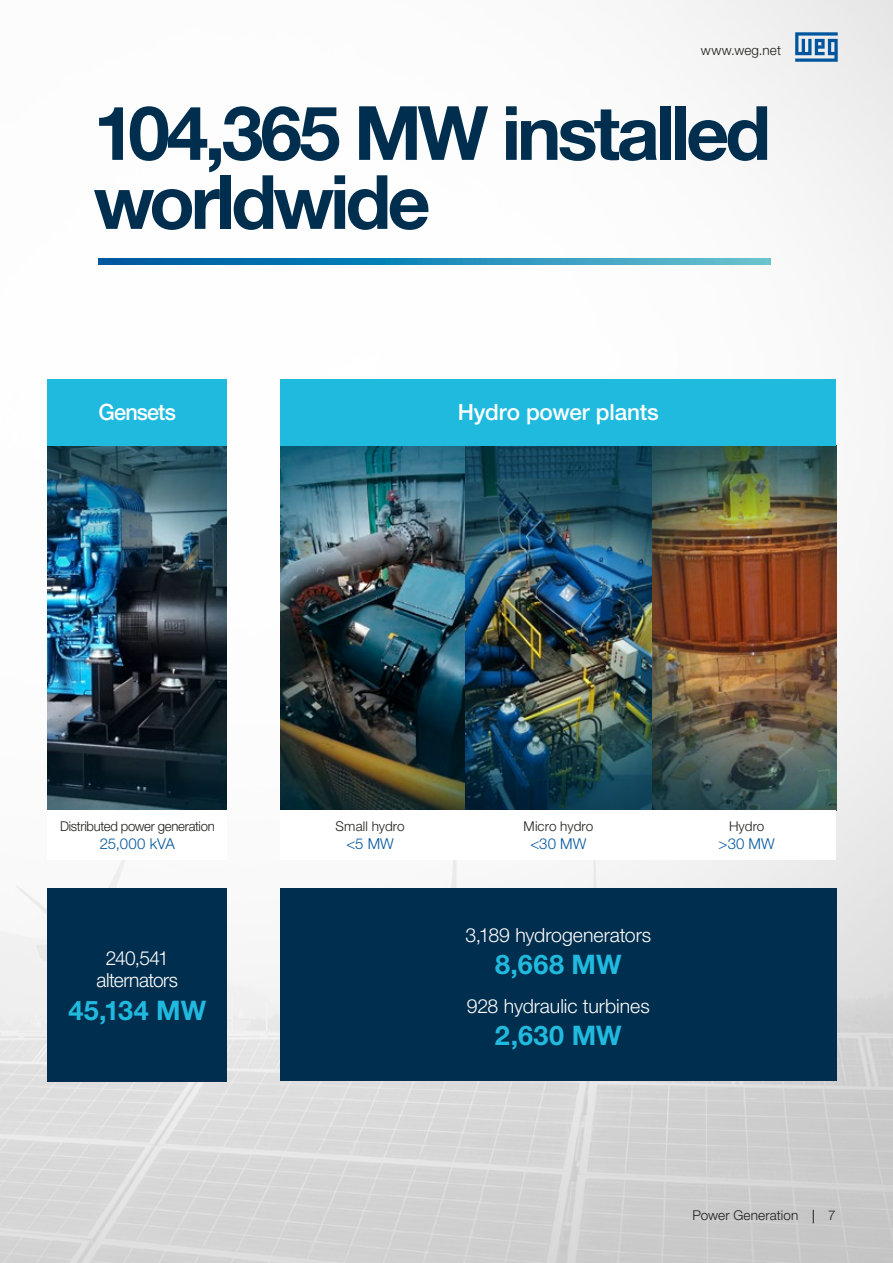
<style>
.page{position:relative;width:893px;height:1263px;background:#fff}
.page>*{position:absolute;margin:0;border:0;box-sizing:border-box;transform-origin:0 0}
.t1{font:700 75px/69px "Helvetica Neue LT Pro";letter-spacing:-.055em;color:#002e4e}
.t2{font:700 27px "Helvetica Neue LT Pro";letter-spacing:.015em;color:#20badf}
.t3{font:500 22.5px "Helvetica Neue LT Pro";letter-spacing:-.01em;color:#fff}
.t4{font:500 22.5px "Helvetica Neue LT Pro";letter-spacing:-.04em;color:#fff;scale:.96 1}
.t5{font:300 19.5px/22.5px "Helvetica Neue LT Pro";letter-spacing:-.01em;color:#fff;text-align:center}
.t6{font:300 15px "Helvetica Neue LT Pro";letter-spacing:.005em;color:#00569e}
.t7{font:300 13.5px "Helvetica Neue LT Pro";color:#1d1d1b}
.t8{font:300 13.5px "Helvetica Neue LT Pro";letter-spacing:-.02em;color:#1d1d1b}
</style>
<div class="page">
<img style="left:0;top:0;width:893px;height:1263px">
<svg style="left:795px;top:32px;width:43px;height:30px"></svg>
<svg style="left:813px;top:1210px;width:1px;height:13px"></svg>
<div style="left:48px;top:889px;width:179px;height:193px;background:#002e4e"></div>
<div style="left:280px;top:889px;width:556px;height:192px;background:#002e4e"></div>
<img style="left:464px;top:446px;width:189px;height:364px">
<img style="left:48px;top:446px;width:179px;height:364px">
<img style="left:653px;top:446px;width:183px;height:364px">
<img style="left:280px;top:446px;width:184px;height:364px">
<svg style="left:98px;top:259px;width:672px;height:5px"></svg>
<div style="left:48px;top:810px;width:179px;height:49px;background:#fff"></div>
<div style="left:280px;top:379px;width:556px;height:67px;background:#20badf"></div>
<div style="left:280px;top:810px;width:556px;height:49px;background:#fff"></div>
<div style="left:48px;top:379px;width:179px;height:67px;background:#20badf"></div>
<p class="t7" style="left:701px;top:42px;width:82px">www.weg.net</p>
<h1 class="t1" style="left:94px;top:96px;width:679px">104,365 MW installed worldwide</h1>
<p class="t4" style="left:99px;top:398px;width:82px">Gensets</p>
<p class="t3" style="left:458px;top:398px;width:203px">Hydro power plants</p>
<p class="t8" style="left:60px;top:818px;width:156px">Distributed power generation</p>
<p class="t6" style="left:100px;top:835px;width:76px">25,000 kVA</p>
<p class="t5" style="left:96px;top:946px;width:83px">240,541 alternators</p>
<h2 class="t2" style="left:68px;top:993px;width:139px">45,134 MW</h2>
<p class="t7" style="left:336px;top:818px;width:71px">Small hydro</p>
<p class="t6" style="left:346px;top:835px;width:49px">&lt;5 MW</p>
<p class="t7" style="left:524px;top:818px;width:71px">Micro hydro</p>
<p class="t6" style="left:530px;top:835px;width:58px">&lt;30 MW</p>
<p class="t5" style="left:465px;top:923px;width:187px">3,189 hydrogenerators</p>
<h2 class="t2" style="left:495px;top:947px;width:128px">8,668 MW</h2>
<p class="t5" style="left:467px;top:994px;width:185px">928 hydraulic turbines</p>
<h2 class="t2" style="left:495px;top:1018px;width:128px">2,630 MW</h2>
<p class="t7" style="left:729px;top:818px;width:37px">Hydro</p>
<p class="t6" style="left:719px;top:835px;width:58px">&gt;30 MW</p>
<p class="t7" style="left:692px;top:1207px;width:107px">Power Generation</p>
<p class="t7" style="left:828px;top:1207px;width:9px">7</p>
</div>
